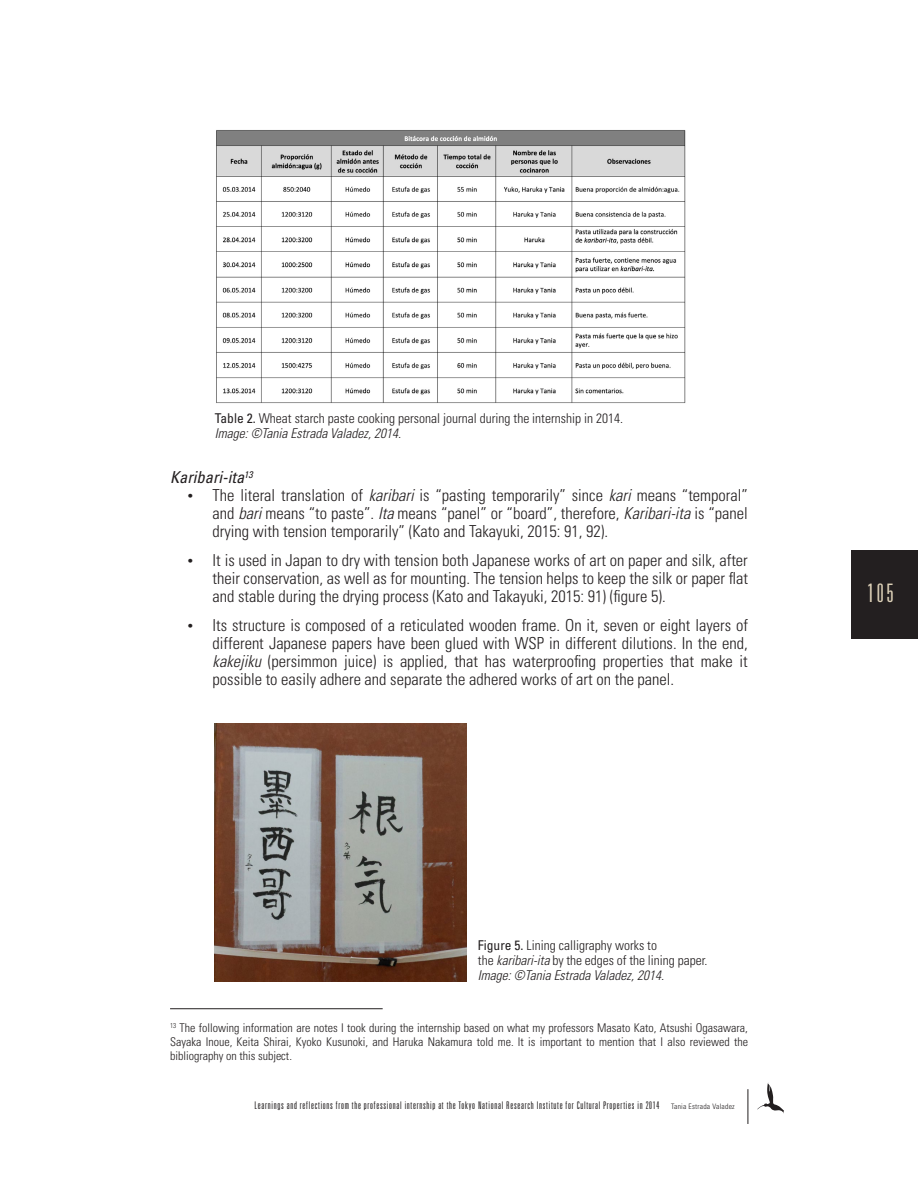
<style>
.page{position:relative;width:918px;height:1188px;background:#fff}
.page>*{position:absolute;margin:0;border:0;box-sizing:border-box;transform-origin:0 0}
.t1{font:300 ultra-condensed 25.5px "Univers LT Std";color:#dcd0b7}
.t2{font:300 condensed 16.5px/18px "Univers LT Std";color:#231f20;text-align:justify}
.Normal_wrd_11{font:italic condensed 16.5px "Univers LT Std";color:#231f20}
.Normal_wrd_11-2{font:300 condensed 13.5px "Univers LT Std";color:#231f20}
.Normal_wrd_11-3{font:italic 300 condensed 13.5px "Univers LT Std";color:#231f20}
.CR_Notas_al_pie{font:300 condensed 12px/14.4px "Univers LT Std";color:#231f20;text-align:justify}
.t3{font:300 ultra-condensed 10.5px "Univers LT Std";letter-spacing:.07em;color:#231f20}
.s1{font-weight:400}
.s2{font-family:"Courier New";font-weight:400;font-stretch:normal}
.s3{font-style:italic}
.s4{font-stretch:condensed;font-size:7.5px}
</style>
<div class="page">
<hr style="left:748px;top:1089px;width:1px;height:35px;background:#231f20">
<div style="left:851px;top:550px;width:67px;height:88px;background:#231f20"></div>
<svg style="left:757px;top:1082px;width:27px;height:32px"></svg>
<hr style="left:170px;top:1008px;width:213px;height:1px;background:#231f20">
<img style="left:216px;top:130px;width:470px;height:273px">
<img style="left:215px;top:723px;width:251px;height:259px">
<p class="Normal_wrd_11-2" style="left:215px;top:410px;width:410px"><span class="s1">Table 2.</span> Wheat starch paste cooking personal journal during the internship in 2014.</p>
<p class="Normal_wrd_11-3" style="left:215px;top:425px;width:188px">Image: ©Tania Estrada Valadez, 2014.</p>
<p class="Normal_wrd_11" style="left:170px;top:467px;width:84px">Karibari-ita<sup>13</sup></p>
<p class="t2" style="left:213px;top:487px;width:537px;text-indent:-27px"><span class="s2">•</span> The literal translation of <span class="s3">karibari</span> is “pasting temporarily” since <span class="s3">kari</span> means “temporal” and <span class="s3">bari</span> means “to paste”. <span class="s3">Ita</span> means “panel” or “board”, therefore, <span class="s3">Karibari-ita</span> is “panel drying with tension temporarily” (Kato and Takayuki, 2015: 91, 92).</p>
<p class="t2" style="left:213px;top:551px;width:537px;text-indent:-27px"><span class="s2">•</span> It is used in Japan to dry with tension both Japanese works of art on paper and silk, after their conservation, as well as for mounting. The tension helps to keep the silk or paper flat and stable during the drying process (Kato and Takayuki, 2015: 91) (figure 5).</p>
<p class="t2" style="left:213px;top:616px;width:537px;text-indent:-27px"><span class="s2">•</span> Its structure is composed of a reticulated wooden frame. On it, seven or eight layers of different Japanese papers have been glued with WSP in different dilutions. In the end, <span class="s3">kakejiku</span> (persimmon juice) is applied, that has waterproofing properties that make it possible to easily adhere and separate the adhered works of art on the panel.</p>
<p class="Normal_wrd_11-2" style="left:478px;top:937px;width:181px"><span class="s1">Figure 5.</span> Lining calligraphy works to</p>
<p class="Normal_wrd_11-2" style="left:478px;top:952px;width:231px">the <span class="s3">karibari-ita</span> by the edges of the lining paper.</p>
<p class="Normal_wrd_11-3" style="left:478px;top:967px;width:188px">Image: ©Tania Estrada Valadez, 2014.</p>
<p class="CR_Notas_al_pie" style="left:170px;top:1020px;width:579px"><sup>13</sup> The following information are notes I took during the internship based on what my professors Masato Kato, Atsushi Ogasawara, Sayaka Inoue, Keita Shirai, Kyoko Kusunoki, and Haruka Nakamura told me. It is important to mention that I also reviewed the bibliography on this subject.</p>
<p class="t3" style="left:254px;top:1100px;width:482px">Learnings and reflections from the professional internship at the Tokyo National Research Institute for Cultural Properties in 2014 <span class="s4">Tania Estrada Valadez</span></p>
<h1 class="t1" style="left:867px;top:579px;width:28px">105</h1>
</div>
